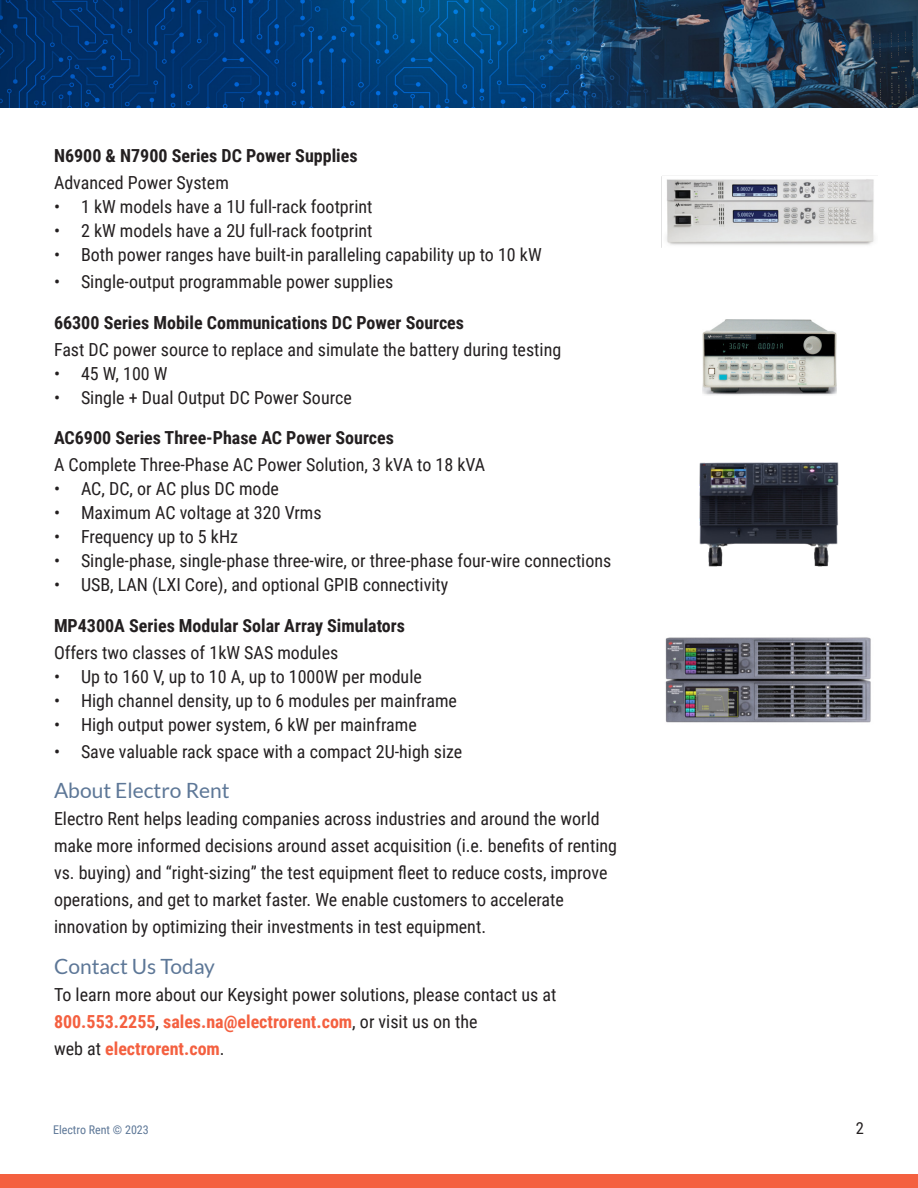
<style>
.page{position:relative;width:918px;height:1188px;background:#fff}
.page>*{position:absolute;margin:0;border:0;box-sizing:border-box;transform-origin:0 0}
.Heading_-_14_18{font:21px "Lato";color:#5d7797}
.Body_-_12_18{font:18px/27px "Roboto Condensed";color:#231f20}
.Body_-_12_18-2{font:700 18px/27px "Roboto Condensed";color:#231f20}
.t1{font:16.5px "Roboto Condensed";color:#231f20}
.t2{font:12px "Roboto Condensed";color:#5d7797}
.s1{font-weight:400}
.s2{font-weight:700}
.s3{font-weight:700;color:#f46040}
</style>
<div class="page">
<div style="left:0;top:1174px;width:918px;height:14px;background:#f46040"></div>
<img style="left:0;top:0;width:918px;height:108px">
<img style="left:666px;top:179px;width:208px;height:66px">
<img style="left:703px;top:320px;width:133px;height:75px">
<img style="left:699px;top:462px;width:140px;height:105px">
<img style="left:665px;top:637px;width:206px;height:86px">
<p class="Body_-_12_18-2" style="left:54px;top:141px;width:305px">N6900 &amp; N7900 Series DC Power Supplies<br><span class="s1">Advanced Power System</span></p>
<p class="Body_-_12_18" style="left:54px;top:192px;width:320px">• 1 kW models have a 1U full-rack footprint</p>
<p class="Body_-_12_18" style="left:54px;top:216px;width:320px">• 2 kW models have a 2U full-rack footprint</p>
<p class="Body_-_12_18" style="left:54px;top:240px;width:489px">• Both power ranges have built-in paralleling capability up to 10 kW</p>
<p class="Body_-_12_18" style="left:54px;top:267px;width:341px">• Single-output programmable power supplies</p>
<p class="Body_-_12_18" style="left:54px;top:308px;width:509px"><span class="s2">66300 Series Mobile Communications DC Power Sources<br></span>Fast DC power source to replace and simulate the battery during testing</p>
<p class="Body_-_12_18" style="left:54px;top:359px;width:115px">• 45 W, 100 W</p>
<p class="Body_-_12_18" style="left:54px;top:383px;width:299px">• Single + Dual Output DC Power Source</p>
<p class="Body_-_12_18" style="left:54px;top:423px;width:433px"><span class="s2">AC6900 Series Three-Phase AC Power Sources<br></span>A Complete Three-Phase AC Power Solution, 3 kVA to 18 kVA</p>
<p class="Body_-_12_18" style="left:54px;top:474px;width:227px">• AC, DC, or AC plus DC mode</p>
<p class="Body_-_12_18" style="left:54px;top:498px;width:269px">• Maximum AC voltage at 320 Vrms</p>
<p class="Body_-_12_18" style="left:54px;top:522px;width:186px">• Frequency up to 5 kHz</p>
<p class="Body_-_12_18" style="left:54px;top:546px;width:559px">• Single-phase, single-phase three-wire, or three-phase four-wire connections</p>
<p class="Body_-_12_18" style="left:54px;top:570px;width:396px">• USB, LAN (LXI Core), and optional GPIB connectivity</p>
<p class="Body_-_12_18-2" style="left:54px;top:611px;width:353px">MP4300A Series Modular Solar Array Simulators<br><span class="s1">Offers two classes of 1kW SAS modules</span></p>
<p class="Body_-_12_18" style="left:54px;top:662px;width:369px">• Up to 160 V, up to 10 A, up to 1000W per module</p>
<p class="Body_-_12_18" style="left:54px;top:686px;width:405px">• High channel density, up to 6 modules per mainframe</p>
<p class="Body_-_12_18" style="left:54px;top:710px;width:364px">• High output power system, 6 kW per mainframe</p>
<p class="Body_-_12_18" style="left:54px;top:737px;width:410px">• Save valuable rack space with a compact 2U-high size</p>
<p class="Heading_-_14_18" style="left:54px;top:779px;width:177px">About Electro Rent</p>
<p class="Body_-_12_18" style="left:54px;top:804px;width:565px">Electro Rent helps leading companies across industries and around the world make more informed decisions around asset acquisition (i.e. benefits of renting vs. buying) and “right-sizing” the test equipment fleet to reduce costs, improve operations, and get to market faster. We enable customers to accelerate innovation by optimizing their investments in test equipment.</p>
<p class="Heading_-_14_18" style="left:54px;top:954px;width:163px">Contact Us Today</p>
<p class="Body_-_12_18" style="left:54px;top:980px;width:504px">To learn more about our Keysight power solutions, please contact us at<br><span class="s3">800.553.2255</span>, <span class="s3">sales.na@electrorent.com</span>, or visit us on the<br>web at <span class="s3">electrorent.com</span>.</p>
<p class="t2" style="left:53px;top:1121px;width:97px">Electro Rent © 2023</p>
<p class="t1" style="left:856px;top:1117px;width:10px">2</p>
</div>
